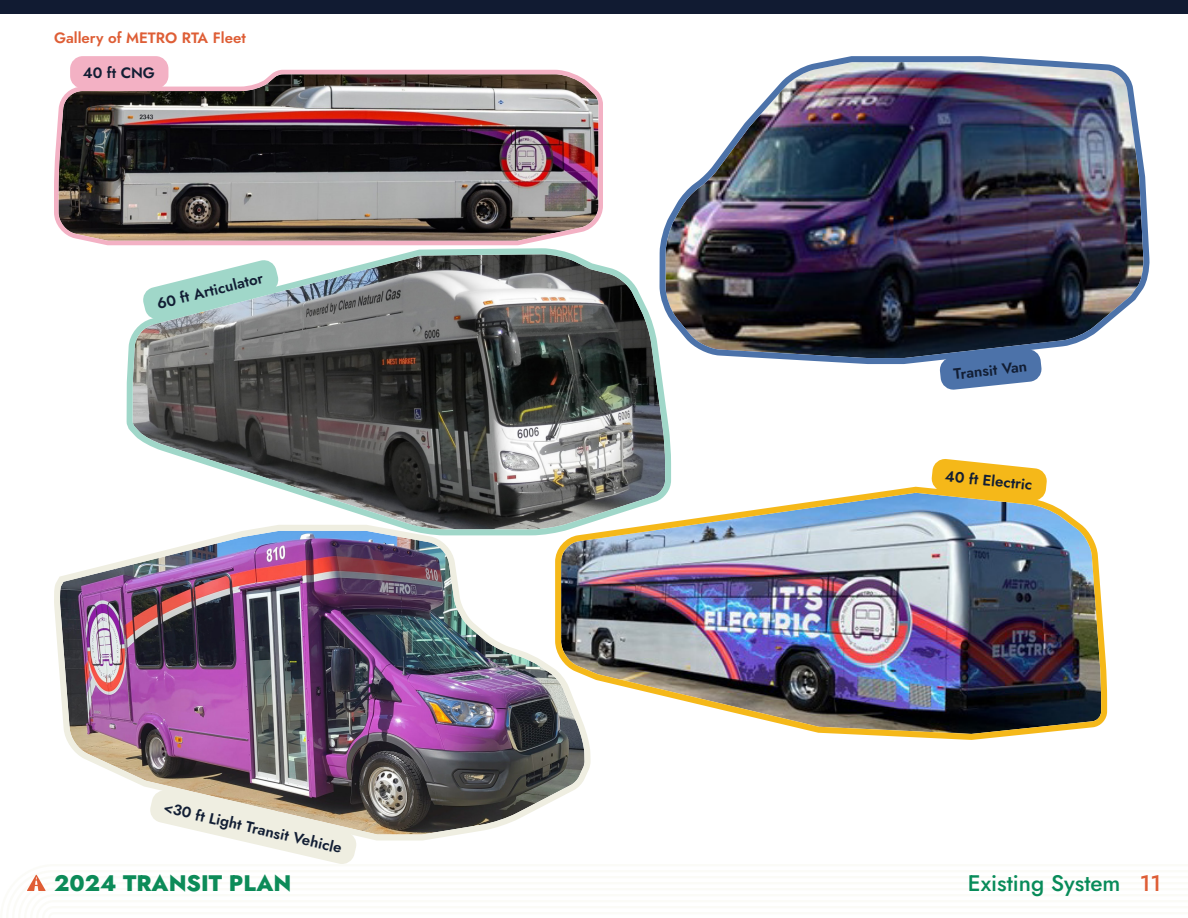
<style>
.page{position:relative;width:1188px;height:918px;background:#fff}
.page>*{position:absolute;margin:0;border:0;box-sizing:border-box;transform-origin:0 0}
.t1{font:500 22.5px "Jost";color:#078b59}
.t2{font:800 22.5px "Jost";color:#0c8b58}
.Body{font:600 15px "Jost";color:#121e34}
.Body-2{font:600 15px "Jost";color:#de5e36}
.s1{color:#de5e36}
</style>
<div class="page">
<div style="left:0;top:0;width:1188px;height:14px;background:#111b32"></div>
<div style="left:73px;top:59px;width:92px;height:27px;background:#f3b1c4;border-radius:10px"></div>
<div style="left:70px;top:56px;width:98px;height:33px;border:6px solid #f3b1c4;border-radius:10px"></div>
<img style="left:54px;top:68px;width:549px;height:178px">
<img style="left:595px;top:486px;width:513px;height:254px">
<svg style="left:928px;top:459px;width:123px;height:46px"></svg>
<svg style="left:126px;top:248px;width:548px;height:290px"></svg>
<svg style="left:144px;top:258px;width:136px;height:63px"></svg>
<img style="left:54px;top:521px;width:541px;height:320px">
<svg style="left:145px;top:786px;width:216px;height:78px"></svg>
<img style="left:657px;top:56px;width:493px;height:311px">
<svg style="left:938px;top:349px;width:105px;height:41px"></svg>
<p class="Body-2" style="left:54px;top:27px;width:193px">Gallery of METRO RTA Fleet</p>
<p class="Body" style="left:83px;top:63px;width:74px">40 ft CNG</p>
<p class="Body" style="left:155px;top:294px;width:110px;rotate:-14deg">60 ft Articulator</p>
<p class="Body" style="left:166px;top:797px;width:184px;rotate:13deg">&lt;30 ft Light Transit Vehicle</p>
<p class="Body" style="left:953px;top:364px;width:75px;rotate:-6deg">Transit Van</p>
<p class="Body" style="left:946px;top:466px;width:89px;rotate:6deg">40 ft Electric</p>
<h1 class="t2" style="left:54px;top:867px;width:239px">2024 TRANSIT PLAN</h1>
<h1 class="t1" style="left:968px;top:868px;width:195px">Existing System <span class="s1">11</span></h1>
</div>
